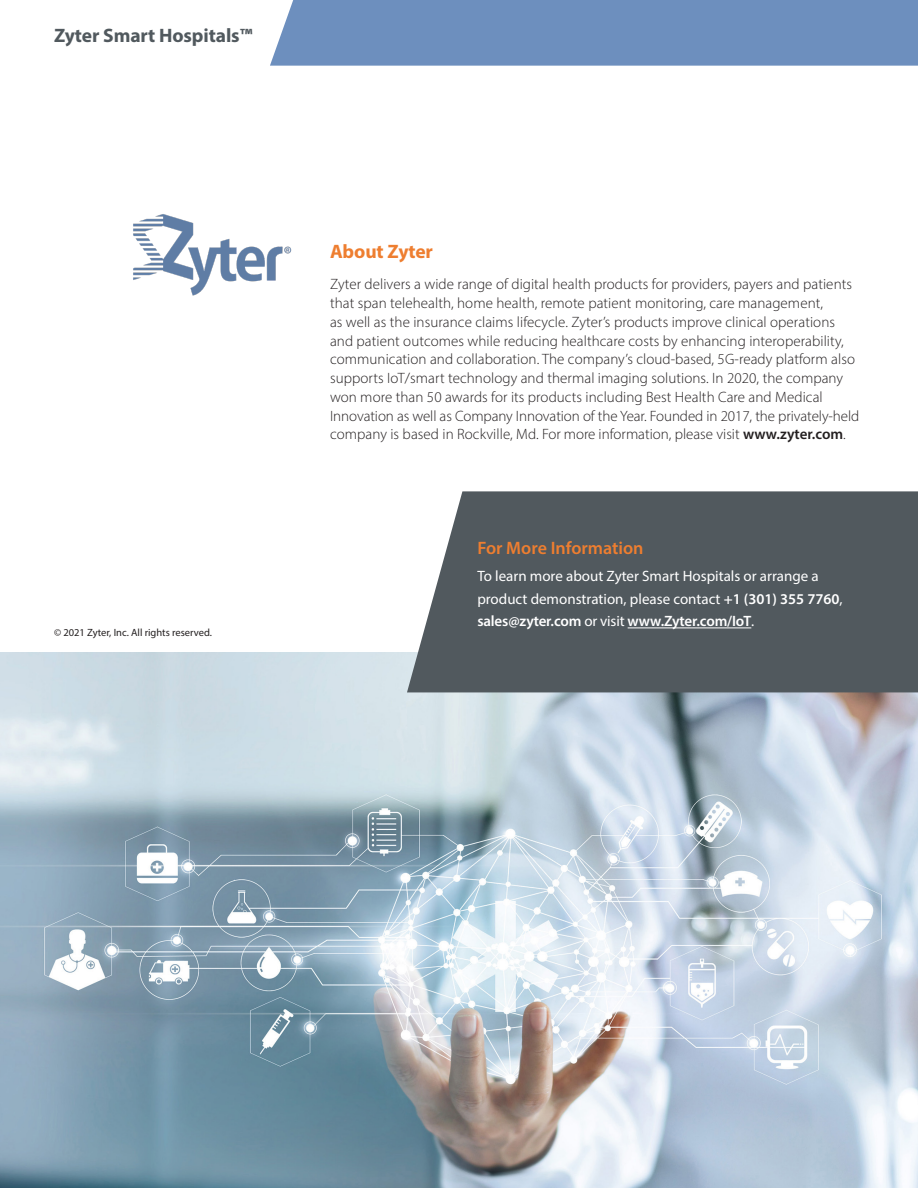
<style>
.page{position:relative;width:918px;height:1188px;background:#fff}
.page>*{position:absolute;margin:0;border:0;box-sizing:border-box;transform-origin:0 0}
.t1{font:700 19.5px "Myriad Pro";letter-spacing:-.005em;color:#51595e}
.bodytext{font:700 19.5px "Myriad Pro";letter-spacing:-.005em;color:#ee7e30}
.sidebar_subhead{font:600 18px "Myriad Pro";color:#ee7e30}
.bodytext-2{font:300 15px/18.8px "Myriad Pro";letter-spacing:.005em;color:#231f20}
.sidebar_bodytext{font:15px/22.5px "Myriad Pro";color:#fff}
.t2{font:10.5px "Myriad Pro";color:#231f20}
.s1{font-weight:600}
</style>
<div class="page">
<img style="left:0;top:652px;width:918px;height:536px">
<div style="left:407px;top:491px;width:511px;height:201px;background:#51595e"></div>
<hr style="left:628px;top:628px;width:123px;height:1px;background:#fff">
<img style="left:133px;top:214px;width:159px;height:82px">
<div style="left:270px;top:0;width:648px;height:66px;background:#6d8fbe"></div>
<h2 class="t1" style="left:54px;top:22px;width:200px">Zyter Smart Hospitals™</h2>
<p class="t2" style="left:54px;top:626px;width:160px">© 2021 Zyter, Inc. All rights reserved.</p>
<p class="bodytext" style="left:330px;top:238px;width:105px">About Zyter</p>
<p class="bodytext-2" style="left:330px;top:275px;width:531px">Zyter delivers a wide range of digital health products for providers, payers and patients that span telehealth, home health, remote patient monitoring, care management,<br>as well as the insurance claims lifecycle. Zyter’s products improve clinical operations and patient outcomes while reducing healthcare costs by enhancing interoperability, communication and collaboration. The company’s cloud-based, 5G-ready platform also supports IoT/smart technology and thermal imaging solutions. In 2020, the company won more than 50 awards for its products including Best Health Care and Medical Innovation as well as Company Innovation of the Year. Founded in 2017, the privately-held company is based in Rockville, Md. For more information, please visit <span class="s1">www.zyter.com</span>.</p>
<p class="sidebar_subhead" style="left:477px;top:536px;width:168px">For More Information</p>
<p class="sidebar_bodytext" style="left:477px;top:565px;width:367px">To learn more about Zyter Smart Hospitals or arrange a product demonstration, please contact <span class="s1">+1 (301) 355 7760</span>, <span class="s1">sales@zyter.com</span> or visit <span class="s1">www.Zyter.com/IoT</span>.</p>
</div>
